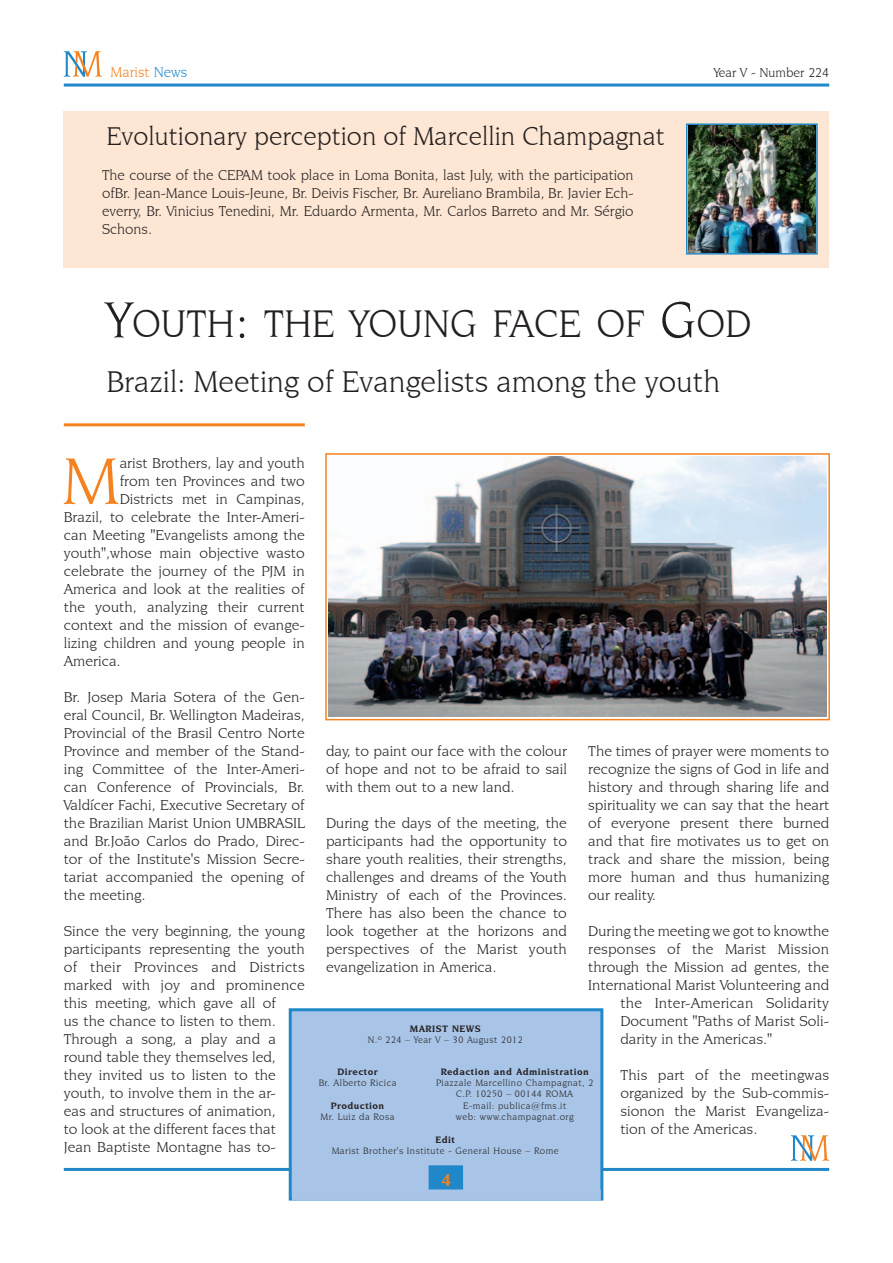
<style>
.page{position:relative;width:893px;height:1263px;background:#fff}
.page>*{position:absolute;margin:0;border:0;box-sizing:border-box;transform-origin:0 0}
.t1{font:70.2px "Novarese IT Cby BT";color:#f58220;scale:1.04 1}
.t2{font:40.5px "Novarese IT Cby BT";color:#231f20}
.t3{font:31.5px "Novarese IT Cby BT";color:#231f20}
.t4{font:27px "Novarese IT Cby BT";color:#231f20}
.t5{font:700 18px "Novarese IT Cby BT";color:#f58220}
.t6{font:15px/18px "Novarese IT Cby BT";color:#231f20;text-align:justify;scale:1.04 1}
.t7{font:15px/18px "Novarese IT Cby BT";color:#231f20;text-align:justify}
.t8{font:15px "Novarese IT Cby BT";color:#f58220}
.t9{font:13.5px "Novarese IT Cby BT";color:#231f20}
.t10{font:9.75px/11.2px "Novarese IT Cby BT";letter-spacing:.05em;color:#231f20;text-align:center}
.t11{font:700 9.75px "Novarese IT Cby BT";letter-spacing:.05em;color:#231f20}
.s1{color:#2088c9}
.s2{font-size:54px}
</style>
<div class="page">
<hr style="left:64px;top:84px;width:765px;height:3px;background:#2088c9">
<svg style="left:64px;top:51px;width:38px;height:26px"></svg>
<svg style="left:791px;top:1135px;width:38px;height:26px"></svg>
<hr style="left:64px;top:423px;width:241px;height:3px;background:#f58220">
<hr style="left:64px;top:1168px;width:765px;height:3px;background:#2088c9">
<div style="left:289px;top:1008px;width:314px;height:192px;background:#a8c4e6;border:3px solid #2088c9"></div>
<div style="left:429px;top:1165px;width:34px;height:25px;background:#2088c9;border:3px solid #2088c9"></div>
<div style="left:292px;top:1190px;width:309px;height:10px;background:#a8c4e6"></div>
<img style="left:328px;top:457px;width:498px;height:260px">
<div style="left:325px;top:453px;width:505px;height:267px;border:2px solid #f58220"></div>
<div style="left:64px;top:111px;width:765px;height:156px;background:#fde6d3"></div>
<img style="left:689px;top:126px;width:126px;height:126px">
<div style="left:686px;top:123px;width:132px;height:132px;border:2px solid #2088c9"></div>
<p class="t8" style="left:111px;top:63px;width:78px">Marist <span class="s1">News</span></p>
<p class="t9" style="left:714px;top:64px;width:117px">Year V - Number 224</p>
<h3 class="t4" style="left:106px;top:120px;width:560px">Evolutionary perception of Marcellin Champagnat</h3>
<p class="t7" style="left:102px;top:166px;width:533px">The course of the CEPAM took place in Loma Bonita, last July, with the participation ofBr. Jean-Mance Louis-Jeune, Br. Deivis Fischer, Br. Aureliano Brambila, Br. Javier Ech&shy;everry, Br. Vinicius Tenedini, Mr. Eduardo Armenta, Mr. Carlos Barreto and Mr. Sérgio Schons.</p>
<h2 class="t2" style="left:106px;top:300px;width:647px"><span class="s2">Y</span>OUTH<span class="s2">:</span> THE YOUNG FACE OF <span class="s2">G</span>OD</h2>
<h3 class="t3" style="left:106px;top:363px;width:615px">Brazil: Meeting of Evangelists among the youth</h3>
<h1 class="t1" style="left:62px;top:439px;width:57px">M</h1>
<p class="t6" style="left:120px;top:454px;width:179px">arist Brothers, lay and youth</p>
<p class="t6" style="left:120px;top:472px;width:179px">from ten Provinces and two</p>
<p class="t6" style="left:120px;top:490px;width:179px">Districts met in Campinas,</p>
<p class="t6" style="left:64px;top:508px;width:233px">Brazil, to celebrate the Inter-Ameri-</p>
<p class="t6" style="left:64px;top:526px;width:233px">can Meeting "Evangelists among the</p>
<p class="t6" style="left:64px;top:544px;width:233px">youth",whose main objective wasto</p>
<p class="t6" style="left:64px;top:562px;width:233px">celebrate the journey of the PJM in</p>
<p class="t6" style="left:64px;top:580px;width:233px">America and look at the realities of</p>
<p class="t6" style="left:64px;top:598px;width:233px">the youth, analyzing their current</p>
<p class="t6" style="left:64px;top:616px;width:233px">context and the mission of evange-</p>
<p class="t6" style="left:64px;top:634px;width:233px">lizing children and young people in</p>
<p class="t6" style="left:64px;top:652px;width:56px">America.</p>
<p class="t6" style="left:64px;top:688px;width:233px">Br. Josep Maria Sotera of the Gen&shy;eral Council, Br. Wellington Madeiras, Provincial of the Brasil Centro Norte Province and member of the Stand&shy;ing Committee of the Inter-Ameri&shy;can Conference of Provincials, Br.<br>Valdícer Fachi, Executive Secretary of the Brazilian Marist Union UMBRASIL and Br.João Carlos do Prado, Direc&shy;tor of the Institute's Mission Secre&shy;tariat accompanied the opening of the meeting.</p>
<p class="t6" style="left:64px;top:922px;width:233px;text-align:left">Since the very beginning, the young participants representing the youth of their Provinces and Districts marked with joy and prominence this meeting, which gave all of<br>us the chance to listen to them.<br>Through a song, a play and a round table they themselves led, they invited us to listen to the youth, to involve them in the ar-<br>eas and structures of animation,<br>to look at the different faces that<br>Jean Baptiste Montagne has to-</p>
<p class="t6" style="left:326px;top:742px;width:233px">day, to paint our face with the colour of hope and not to be afraid to sail with them out to a new land.</p>
<p class="t6" style="left:326px;top:814px;width:233px">During the days of the meeting, the participants had the opportunity to share youth realities, their strengths, challenges and dreams of the Youth Ministry of each of the Provinces.<br>There has also been the chance to look together at the horizons and perspectives of the Marist youth evangelization in America.</p>
<p class="t6" style="left:588px;top:742px;width:233px">The times of prayer were moments to recognize the signs of God in life and history and through sharing life and spirituality we can say that the heart of everyone present there burned and that fire motivates us to get on track and share the mission, being more human and thus humanizing our reality.</p>
<p class="t6" style="left:588px;top:922px;width:233px">During the meeting we got to knowthe</p>
<p class="t6" style="left:588px;top:940px;width:233px">responses of the Marist Mission</p>
<p class="t6" style="left:588px;top:958px;width:233px">through the Mission ad gentes, the</p>
<p class="t6" style="left:588px;top:976px;width:233px">International Marist Volunteering and</p>
<p class="t6" style="left:620px;top:994px;width:202px">the Inter-American Solidarity</p>
<p class="t6" style="left:620px;top:1012px;width:202px">Document "Paths of Marist Soli-</p>
<p class="t6" style="left:620px;top:1030px;width:147px">darity in the Americas."</p>
<p class="t6" style="left:620px;top:1066px;width:202px">This part of the meetingwas organized by the Sub-commis&shy;sionon the Marist Evangeliza&shy;tion of the Americas.</p>
<p class="t11" style="left:410px;top:1023px;width:72px">Marist NEWS</p>
<p class="t10" style="left:368px;top:1034px;width:156px">N.º 224 – Year V – 30 August 2012</p>
<p class="t11" style="left:337px;top:1066px;width:42px">Director</p>
<p class="t10" style="left:319px;top:1077px;width:79px">Br. Alberto Ricica</p>
<p class="t11" style="left:331px;top:1099px;width:55px">Production</p>
<p class="t10" style="left:321px;top:1111px;width:75px">Mr. Luiz da Rosa</p>
<p class="t11" style="left:441px;top:1066px;width:150px">Redaction and Administration</p>
<p class="t10" style="left:436px;top:1077px;width:159px">Piazzale Marcellino Champagnat, 2<br>C.P. 10250 – 00144 ROMA<br>E-mail: publica@fms.it<br>web: www.champagnat.org</p>
<p class="t11" style="left:435px;top:1133px;width:21px">Edit</p>
<p class="t10" style="left:332px;top:1145px;width:228px">Marist Brother's Institute - General House – Rome</p>
<p class="t5" style="left:441px;top:1169px;width:12px">4</p>
</div>
